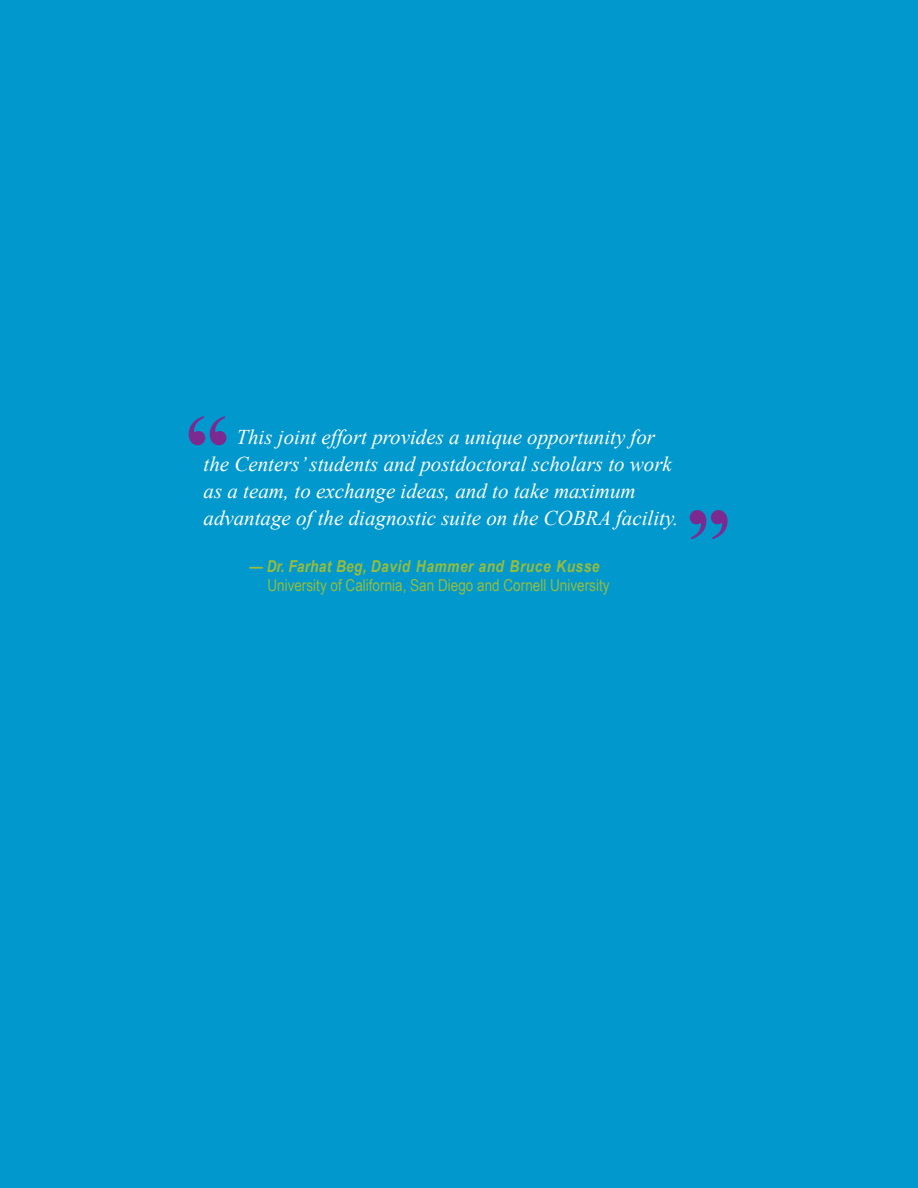
<style>
.page{position:relative;width:918px;height:1188px;background:#0098cd}
.page>*{position:absolute;margin:0;border:0;box-sizing:border-box;transform-origin:0 0}
.t1{font:700 90px "Times New Roman";color:#7d2a90}
.t2{font:italic 21px/27px "Times New Roman";color:#fff}
.t3{font:16.5px "Arial Narrow";color:#96bc3d}
.t4{font:italic 700 16.5px "Arial Narrow";letter-spacing:.03em;color:#96bc3d}
</style>
<div class="page">
<h1 class="t1" style="left:185px;top:385px;width:47px">“</h1>
<p class="t2" style="left:204px;top:423px;width:476px;text-indent:33px">This joint effort provides a unique opportunity for the Centers’ students and postdoctoral scholars to work as a team, to exchange ideas, and to take maximum advantage of the diagnostic suite on the COBRA facility.</p>
<p class="t4" style="left:249px;top:554px;width:352px">— Dr. Farhat Beg, David Hammer and Bruce Kusse</p>
<p class="t3" style="left:267px;top:573px;width:344px">University of California, San Diego and Cornell University</p>
<h1 class="t1" style="left:686px;top:479px;width:46px">”</h1>
</div>
